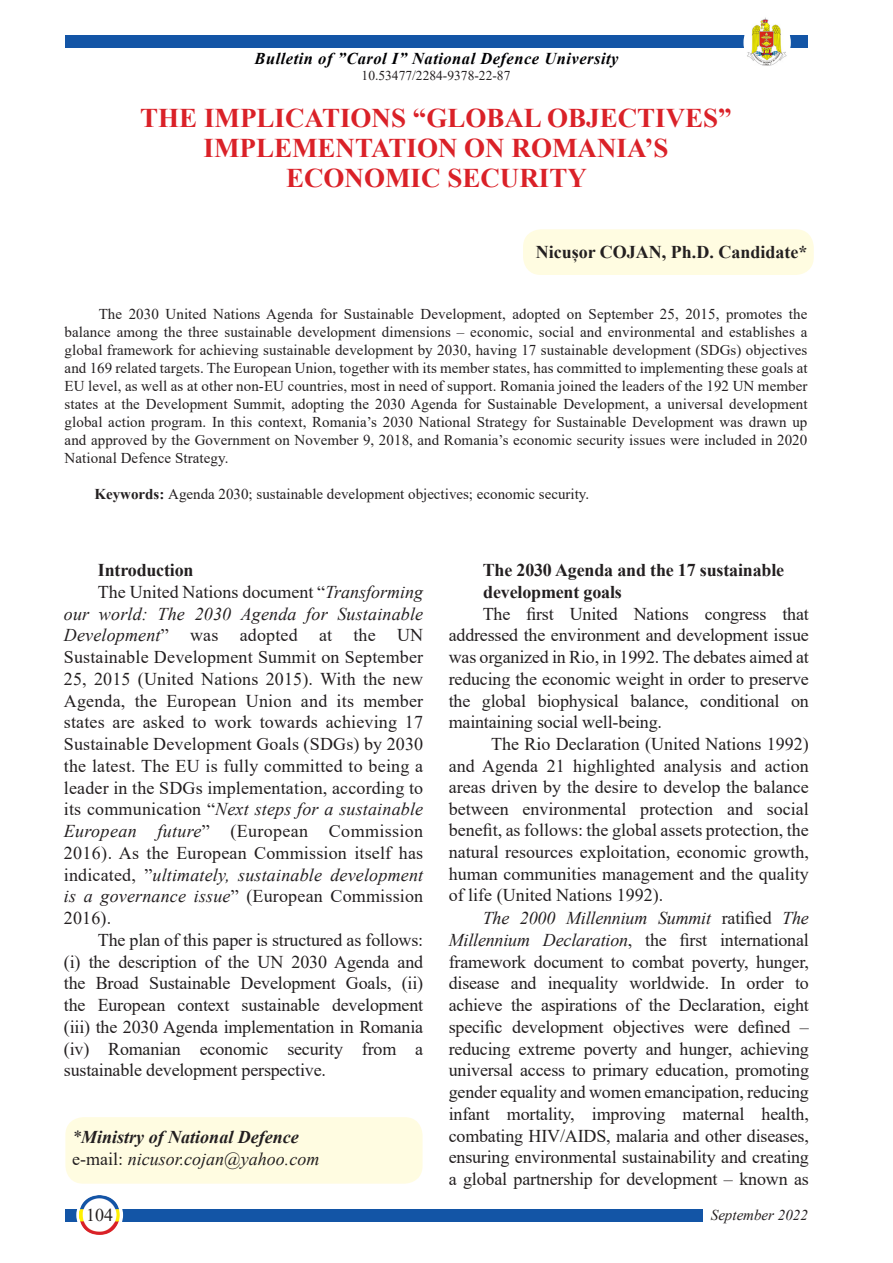
<style>
.page{position:relative;width:893px;height:1263px;background:#fff}
.page>*{position:absolute;margin:0;border:0;box-sizing:border-box;transform-origin:0 0}
.titlu_ro{font:700 27px "Times New Roman";color:#da2128}
.Text_de_baza{font:18px/21.8px "Times New Roman";letter-spacing:-.01em;color:#231f20;text-align:justify}
.Text_de_baza-2{font:700 18px/21.8px "Times New Roman";letter-spacing:-.01em;color:#231f20}
.t1{font:italic 18px "Times New Roman";color:#231f20}
.t2{font:italic 700 18px "Times New Roman";color:#231f20}
.t3{font:italic 700 16.5px "Times New Roman";letter-spacing:.03em;color:#000103}
.abstract_ro{font:15px/18px "Times New Roman";letter-spacing:.005em;color:#231f20;text-align:justify}
.keywords{font:15px "Times New Roman";color:#231f20}
.t4{font:italic 15px "Times New Roman";color:#231f20}
.titlu{font:13.5px "Times New Roman";color:#231f20}
.s1{font-weight:700}
.s2{font-style:italic}
.s3{font-weight:400}
.s4{font-style:normal}
</style>
<div class="page">
<div style="left:65px;top:35px;width:743px;height:13px;background:#1355a6"></div>
<div style="left:743px;top:16px;width:48px;height:53px;background:#fff;border-radius:50%"></div>
<img style="left:747px;top:17px;width:40px;height:49px">
<div style="left:65px;top:1209px;width:637px;height:12px;background:#1355a6"></div>
<div style="left:76px;top:1191px;width:47px;height:47px;background:#fff;border-radius:50%"></div>
<img style="left:79px;top:1195px;width:41px;height:40px">
<div style="left:523px;top:229px;width:291px;height:46px;background:#fffce1;border-radius:18px"></div>
<div style="left:65px;top:1117px;width:358px;height:67px;background:#fffce1;border-radius:18px"></div>
<p class="t3" style="left:255px;top:47px;width:365px">Bulletin of ”Carol I” National Defence University</p>
<p class="titlu" style="left:362px;top:66px;width:150px">10.53477/2284-9378-22-87</p>
<p class="titlu_ro" style="left:140px;top:98px;width:593px">THE IMPLICATIONS “GLOBAL OBJECTIVES”</p>
<p class="titlu_ro" style="left:203px;top:128px;width:466px">IMPLEMENTATION ON ROMANIA’S</p>
<p class="titlu_ro" style="left:286px;top:158px;width:302px">ECONOMIC SECURITY</p>
<p class="Text_de_baza-2" style="left:536px;top:240px;width:273px">Nicușor COJAN, Ph.D. Candidate*</p>
<p class="abstract_ro" style="left:65px;top:304px;width:744px;text-indent:34px">The 2030 United Nations Agenda for Sustainable Development, adopted on September 25, 2015, promotes the balance among the three sustainable development dimensions – economic, social and environmental and establishes a global framework for achieving sustainable development by 2030, having 17 sustainable development (SDGs) objectives and 169 related targets. The European Union, together with its member states, has committed to implementing these goals at EU level, as well as at other non-EU countries, most in need of support. Romania joined the leaders of the 192 UN member states at the Development Summit, adopting the 2030 Agenda for Sustainable Development, a universal development global action program. In this context, Romania’s 2030 National Strategy for Sustainable Development was drawn up and approved by the Government on November 9, 2018, and Romania’s economic security issues were included in 2020<br>National Defence Strategy.</p>
<p class="keywords" style="left:94px;top:483px;width:496px"><span class="s1">Keywords:</span> Agenda 2030; sustainable development objectives; economic security.</p>
<p class="Text_de_baza-2" style="left:98px;top:559px;width:97px">Introduction</p>
<p class="Text_de_baza" style="left:64px;top:580px;width:361px;text-indent:34px">The United Nations document “<span class="s2">Transforming our world: The 2030 Agenda for Sustainable Development</span>” was adopted at the UN Sustainable Development Summit on September 25, 2015 (United Nations 2015). With the new Agenda, the European Union and its member states are asked to work towards achieving 17<br>Sustainable Development Goals (SDGs) by 2030 the latest. The EU is fully committed to being a leader in the SDGs implementation, according to its communication “<span class="s2">Next steps for a sustainable European future</span>” (European Commission 2016). As the European Commission itself has indicated, ”<span class="s2">ultimately, sustainable development is a governance issue</span>” (European Commission 2016).</p>
<p class="Text_de_baza" style="left:64px;top:928px;width:361px;text-indent:34px">The plan of this paper is structured as follows: (i) the description of the UN 2030 Agenda and the Broad Sustainable Development Goals, (ii) the European context sustainable development (iii) the 2030 Agenda implementation in Romania (iv) Romanian economic security from a sustainable development perspective.</p>
<p class="t2" style="left:72px;top:1124px;width:228px"><span class="s3">*</span>Ministry of National Defence</p>
<p class="t1" style="left:72px;top:1146px;width:249px"><span class="s4">e-mail:</span> nicusor.cojan@yahoo.com</p>
<p class="Text_de_baza-2" style="left:483px;top:559px;width:303px">The 2030 Agenda and the 17 sustainable development goals</p>
<p class="Text_de_baza" style="left:449px;top:602px;width:362px;text-indent:34px">The first United Nations congress that addressed the environment and development issue was organized in Rio, in 1992. The debates aimed at reducing the economic weight in order to preserve the global biophysical balance, conditional on maintaining social well-being.</p>
<p class="Text_de_baza" style="left:449px;top:732px;width:362px;text-indent:43px">The Rio Declaration (United Nations 1992) and Agenda 21 highlighted analysis and action areas driven by the desire to develop the balance between environmental protection and social benefit, as follows: the global assets protection, the natural resources exploitation, economic growth, human communities management and the quality of life (United Nations 1992).</p>
<p class="Text_de_baza" style="left:449px;top:907px;width:362px;text-indent:34px"><span class="s2">The 2000 Millennium Summit</span> ratified <span class="s2">The Millennium Declaration</span>, the first international framework document to combat poverty, hunger, disease and inequality worldwide. In order to achieve the aspirations of the Declaration, eight specific development objectives were defined – reducing extreme poverty and hunger, achieving universal access to primary education, promoting gender equality and women emancipation, reducing infant mortality, improving maternal health, combating HIV/AIDS, malaria and other diseases, ensuring environmental sustainability and creating a global partnership for development – known as</p>
<p class="Text_de_baza" style="left:86px;top:1203px;width:28px">104</p>
<p class="t4" style="left:711px;top:1205px;width:99px">September 2022</p>
</div>
